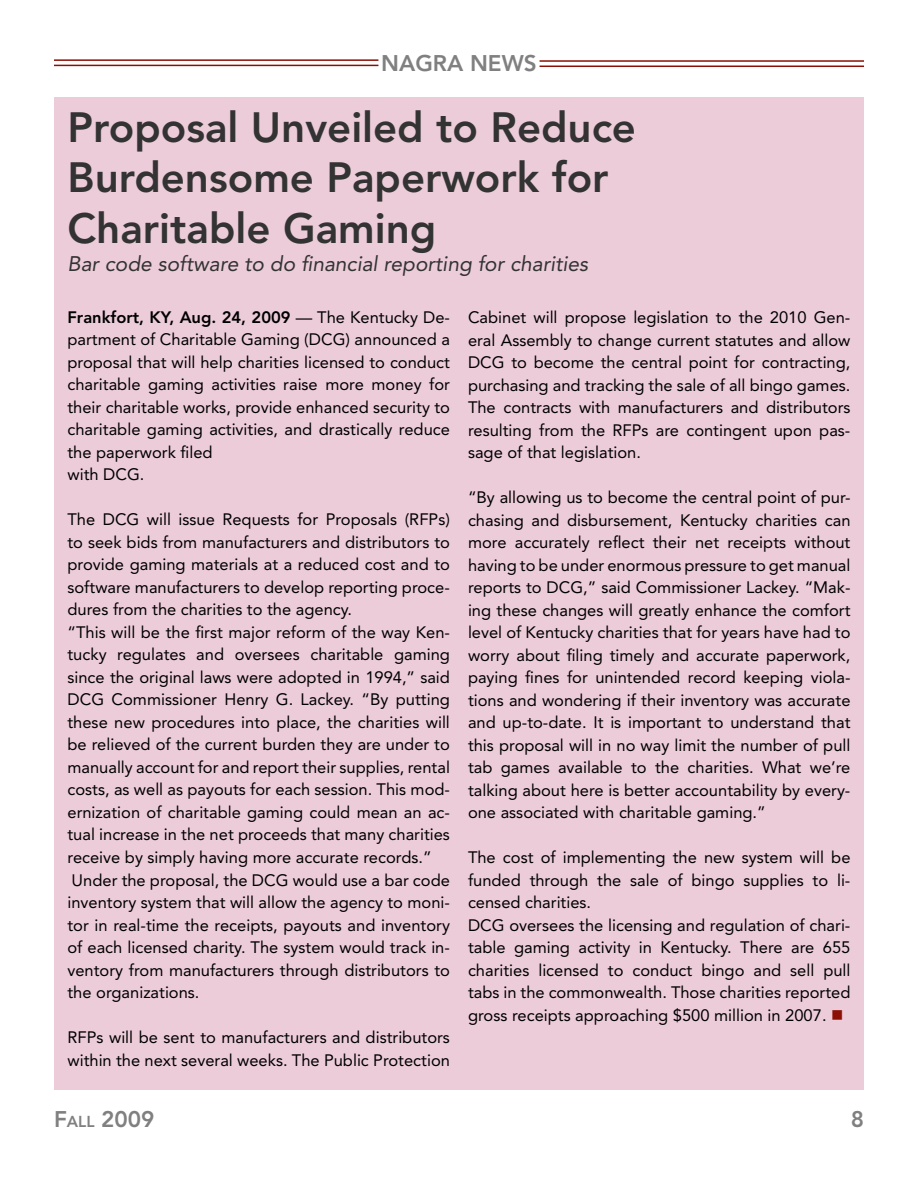
<style>
.page{position:relative;width:918px;height:1188px;background:#fff}
.page>*{position:absolute;margin:0;border:0;box-sizing:border-box;transform-origin:0 0}
.t1{font:800 42px/50.4px "Avenir";color:#333}
.t2{font:800 22.5px "Avenir";color:#808080}
.t3{font:800 22.5px "Avenir";color:#808080}
.t4{font:italic 21px "Avenir";color:#333}
.t5{font:16.5px/22.5px "Avenir";color:#000}
.s1{font-weight:800}
.s2{color:#8b0f04}
.s3{font-size:15.75px}
</style>
<div class="page">
<hr style="left:54px;top:59px;width:324px;height:2px;background:#8b0f04">
<hr style="left:54px;top:65px;width:324px;height:1px;background:#8b0f04">
<hr style="left:540px;top:60px;width:324px;height:2px;background:#8b0f04">
<hr style="left:540px;top:66px;width:324px;height:1px;background:#8b0f04">
<div style="left:54px;top:97px;width:810px;height:212px;background:#edccda"></div>
<div style="left:54px;top:297px;width:810px;height:793px;background:#edccda"></div>
<h2 class="t2" style="left:381px;top:50px;width:157px">NAGRA NEWS</h2>
<h1 class="t1" style="left:68px;top:102px;width:570px">Proposal Unveiled to Reduce<br>Burdensome Paperwork for<br>Charitable Gaming</h1>
<p class="t4" style="left:68px;top:252px;width:522px">Bar code software to do financial reporting for charities</p>
<p class="t5" style="left:68px;top:306px;width:384px"><span class="s1">Frankfort, KY, Aug. 24, 2009</span> — The Kentucky De&shy;partment of Charitable Gaming (DCG) announced a proposal that will help charities licensed to conduct charitable gaming activities raise more money for their charitable works, provide enhanced security to charitable gaming activities, and drastically reduce the paperwork filed<br>with DCG.</p>
<p class="t5" style="left:68px;top:509px;width:384px">The DCG will issue Requests for Proposals (RFPs) to seek bids from manufacturers and distributors to provide gaming materials at a reduced cost and to software manufacturers to develop reporting proce&shy;dures from the charities to the agency.<br>“This will be the first major reform of the way Ken&shy;tucky regulates and oversees charitable gaming since the original laws were adopted in 1994,” said DCG Commissioner Henry G. Lackey. “By putting these new procedures into place, the charities will be relieved of the current burden they are under to manually account for and report their supplies, rental costs, as well as payouts for each session. This mod&shy;ernization of charitable gaming could mean an ac&shy;tual increase in the net proceeds that many charities receive by simply having more accurate records.” Under the proposal, the DCG would use a bar code inventory system that will allow the agency to moni&shy;tor in real-time the receipts, payouts and inventory of each licensed charity. The system would track in&shy;ventory from manufacturers through distributors to the organizations.</p>
<p class="t5" style="left:68px;top:1026px;width:384px">RFPs will be sent to manufacturers and distributors within the next several weeks. The Public Protection</p>
<p class="t5" style="left:468px;top:306px;width:384px;text-align:justify">Cabinet will propose legislation to the 2010 Gen&shy;eral Assembly to change current statutes and allow DCG to become the central point for contracting, purchasing and tracking the sale of all bingo games.<br>The contracts with manufacturers and distributors resulting from the RFPs are contingent upon pas&shy;sage of that legislation.</p>
<p class="t5" style="left:468px;top:486px;width:384px;text-align:justify">“By allowing us to become the central point of pur&shy;chasing and disbursement, Kentucky charities can more accurately reflect their net receipts without having to be under enormous pressure to get manual reports to DCG,” said Commissioner Lackey. “Mak&shy;ing these changes will greatly enhance the comfort level of Kentucky charities that for years have had to worry about filing timely and accurate paperwork, paying fines for unintended record keeping viola&shy;tions and wondering if their inventory was accurate and up-to-date. It is important to understand that this proposal will in no way limit the number of pull tab games available to the charities. What we’re talking about here is better accountability by every&shy;one associated with charitable gaming.”</p>
<p class="t5" style="left:468px;top:846px;width:384px">The cost of implementing the new system will be funded through the sale of bingo supplies to li&shy;censed charities.<br>DCG oversees the licensing and regulation of chari&shy;table gaming activity in Kentucky. There are 655 charities licensed to conduct bingo and sell pull tabs in the commonwealth. Those charities reported gross receipts approaching $500 million in 2007. <span class="s2">■</span></p>
<h2 class="t3" style="left:54px;top:1106px;width:102px">F<span class="s3">all</span> 2009</h2>
<h2 class="t3" style="left:851px;top:1106px;width:15px">8</h2>
</div>
